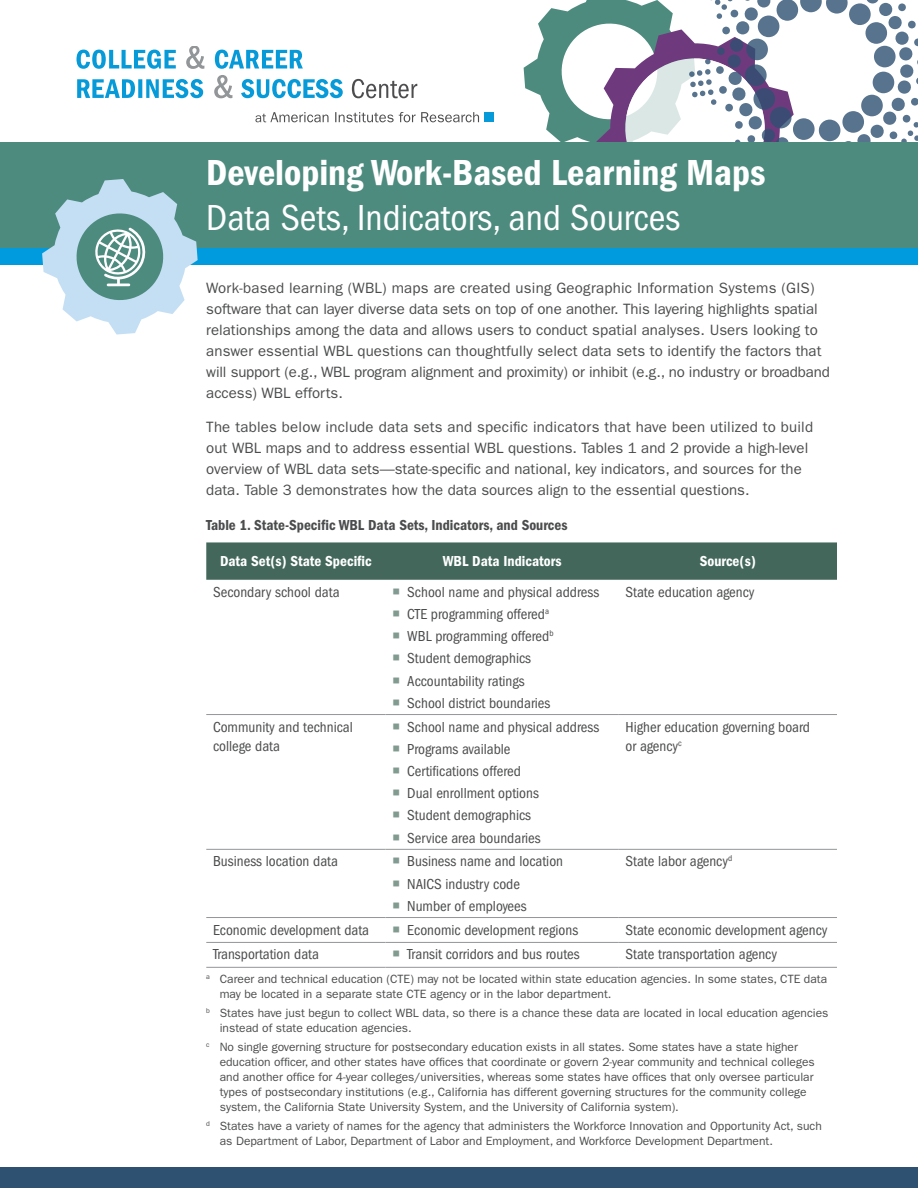
<style>
.page{position:relative;width:918px;height:1188px;background:#fff}
.page>*{position:absolute;margin:0;border:0;box-sizing:border-box;transform-origin:0 0}
.t1{font:37.5px/45px "ITC Franklin Gothic Std Dm Cd";color:#fff}
.Paragraphs{font:15px/21px "ITC Franklin Gothic Std";color:#4b4c4d}
.Table_Text{font:condensed 15px/19.5px "ITC Franklin Gothic Std";color:#4b4c4d}
.Table_Title{font:15px "ITC Franklin Gothic Std Dm Cd";color:#4b4c4d}
.Table_Heads{font:15px "ITC Franklin Gothic Std Dm Cd";color:#fff}
.Footnote_text{font:12px/15px "ITC Franklin Gothic Std";color:#4b4c4d}
.s1{font-family:"ITC Franklin Gothic Std";font-stretch:condensed}
.s2{color:#829b91}
</style>
<div class="page">
<svg style="left:255px;top:112px;width:224px;height:10px"></svg>
<svg style="left:352px;top:79px;width:65px;height:19px"></svg>
<svg style="left:241px;top:79px;width:102px;height:19px"></svg>
<svg style="left:214px;top:75px;width:18px;height:23px"></svg>
<svg style="left:77px;top:79px;width:126px;height:19px"></svg>
<svg style="left:215px;top:50px;width:88px;height:19px"></svg>
<svg style="left:186px;top:46px;width:18px;height:23px"></svg>
<svg style="left:77px;top:50px;width:99px;height:19px"></svg>
<div style="left:484px;top:113px;width:10px;height:9px;background:#069ad9"></div>
<svg style="left:524px;top:0;width:394px;height:143px"></svg>
<div style="left:0;top:1167px;width:918px;height:21px;background:#2e5071"></div>
<div style="left:0;top:248px;width:918px;height:17px;background:#009bde"></div>
<div style="left:0;top:143px;width:918px;height:105px;background:#4d8b7f"></div>
<svg style="left:42px;top:179px;width:156px;height:156px"></svg>
<div style="left:206px;top:542px;width:631px;height:38px;background:#43685b"></div>
<hr style="left:206px;top:714px;width:180px;height:1px;background:#939598">
<hr style="left:386px;top:714px;width:233px;height:1px;background:#939598">
<hr style="left:619px;top:714px;width:218px;height:1px;background:#939598">
<hr style="left:206px;top:849px;width:180px;height:1px;background:#939598">
<hr style="left:386px;top:849px;width:233px;height:1px;background:#939598">
<hr style="left:619px;top:849px;width:218px;height:1px;background:#939598">
<hr style="left:206px;top:917px;width:180px;height:1px;background:#939598">
<hr style="left:386px;top:917px;width:233px;height:1px;background:#939598">
<hr style="left:619px;top:917px;width:218px;height:1px;background:#939598">
<hr style="left:206px;top:942px;width:180px;height:1px;background:#939598">
<hr style="left:386px;top:942px;width:233px;height:1px;background:#939598">
<hr style="left:619px;top:942px;width:218px;height:1px;background:#939598">
<hr style="left:206px;top:967px;width:180px;height:1px;background:#939598">
<hr style="left:619px;top:967px;width:218px;height:1px;background:#939598">
<hr style="left:386px;top:967px;width:233px;height:1px;background:#939598">
<p class="t1" style="left:206px;top:150px;width:561px">Developing Work-Based Learning Maps<br><span class="s1">Data Sets, Indicators, and Sources</span></p>
<p class="Paragraphs" style="left:206px;top:277px;width:625px">Work-based learning (WBL) maps are created using Geographic Information Systems (GIS) software that can layer diverse data sets on top of one another. This layering highlights spatial relationships among the data and allows users to conduct spatial analyses. Users looking to answer essential WBL questions can thoughtfully select data sets to identify the factors that will support (e.g., WBL program alignment and proximity) or inhibit (e.g., no industry or broadband access) WBL efforts.</p>
<p class="Paragraphs" style="left:206px;top:417px;width:608px">The tables below include data sets and specific indicators that have been utilized to build out WBL maps and to address essential WBL questions. Tables 1 and 2 provide a high-level overview of WBL data sets—state-specific and national, key indicators, and sources for the data. Table 3 demonstrates how the data sources align to the essential questions.</p>
<p class="Table_Title" style="left:206px;top:516px;width:363px">Table 1. State-Specific WBL Data Sets, Indicators, and Sources</p>
<p class="Table_Heads" style="left:220px;top:553px;width:153px">Data Set(s) State Specific</p>
<p class="Table_Heads" style="left:443px;top:553px;width:120px">WBL Data Indicators</p>
<p class="Table_Heads" style="left:700px;top:553px;width:58px">Source(s)</p>
<p class="Table_Text" style="left:213px;top:582px;width:128px">Secondary school data</p>
<p class="Table_Text" style="left:392px;top:582px;width:208px"><span class="s2">○</span> School name and physical address</p>
<p class="Table_Text" style="left:392px;top:604px;width:158px"><span class="s2">○</span> CTE programming offered<sup>a</sup></p>
<p class="Table_Text" style="left:392px;top:627px;width:163px"><span class="s2">○</span> WBL programming offered<sup>b</sup></p>
<p class="Table_Text" style="left:392px;top:649px;width:140px"><span class="s2">○</span> Student demographics</p>
<p class="Table_Text" style="left:392px;top:671px;width:134px"><span class="s2">○</span> Accountability ratings</p>
<p class="Table_Text" style="left:392px;top:693px;width:160px"><span class="s2">○</span> School district boundaries</p>
<p class="Table_Text" style="left:626px;top:582px;width:130px">State education agency</p>
<p class="Table_Text" style="left:213px;top:717px;width:141px">Community and technical college data</p>
<p class="Table_Text" style="left:392px;top:717px;width:208px"><span class="s2">○</span> School name and physical address</p>
<p class="Table_Text" style="left:392px;top:739px;width:120px"><span class="s2">○</span> Programs available</p>
<p class="Table_Text" style="left:392px;top:761px;width:130px"><span class="s2">○</span> Certifications offered</p>
<p class="Table_Text" style="left:392px;top:784px;width:148px"><span class="s2">○</span> Dual enrollment options</p>
<p class="Table_Text" style="left:392px;top:806px;width:140px"><span class="s2">○</span> Student demographics</p>
<p class="Table_Text" style="left:392px;top:828px;width:150px"><span class="s2">○</span> Service area boundaries</p>
<p class="Table_Text" style="left:213px;top:852px;width:127px">Business location data</p>
<p class="Table_Text" style="left:392px;top:852px;width:172px"><span class="s2">○</span> Business name and location</p>
<p class="Table_Text" style="left:392px;top:874px;width:129px"><span class="s2">○</span> NAICS industry code</p>
<p class="Table_Text" style="left:392px;top:896px;width:136px"><span class="s2">○</span> Number of employees</p>
<p class="Table_Text" style="left:626px;top:717px;width:186px">Higher education governing board or agency<sup>c</sup></p>
<p class="Table_Text" style="left:626px;top:852px;width:108px">State labor agency<sup>d</sup></p>
<p class="Table_Text" style="left:213px;top:920px;width:158px">Economic development data</p>
<p class="Table_Text" style="left:392px;top:920px;width:187px"><span class="s2">○</span> Economic development regions</p>
<p class="Table_Text" style="left:626px;top:920px;width:203px">State economic development agency</p>
<p class="Table_Text" style="left:213px;top:945px;width:107px">Transportation data</p>
<p class="Table_Text" style="left:392px;top:945px;width:189px"><span class="s2">○</span> Transit corridors and bus routes</p>
<p class="Table_Text" style="left:626px;top:945px;width:153px">State transportation agency</p>
<p class="Footnote_text" style="left:220px;top:972px;width:609px;text-indent:-14px"><sup>a</sup> Career and technical education (CTE) may not be located within state education agencies. In some states, CTE data may be located in a separate state CTE agency or in the labor department.</p>
<p class="Footnote_text" style="left:220px;top:1006px;width:610px;text-indent:-14px"><sup>b</sup> States have just begun to collect WBL data, so there is a chance these data are located in local education agencies instead of state education agencies.</p>
<p class="Footnote_text" style="left:220px;top:1040px;width:597px;text-indent:-14px"><sup>c</sup> No single governing structure for postsecondary education exists in all states. Some states have a state higher education officer, and other states have offices that coordinate or govern 2-year community and technical colleges and another office for 4-year colleges/universities, whereas some states have offices that only oversee particular types of postsecondary institutions (e.g., California has different governing structures for the community college system, the California State University System, and the University of California system).</p>
<p class="Footnote_text" style="left:220px;top:1118px;width:604px;text-indent:-14px"><sup>d</sup> States have a variety of names for the agency that administers the Workforce Innovation and Opportunity Act, such as Department of Labor, Department of Labor and Employment, and Workforce Development Department.</p>
</div>
